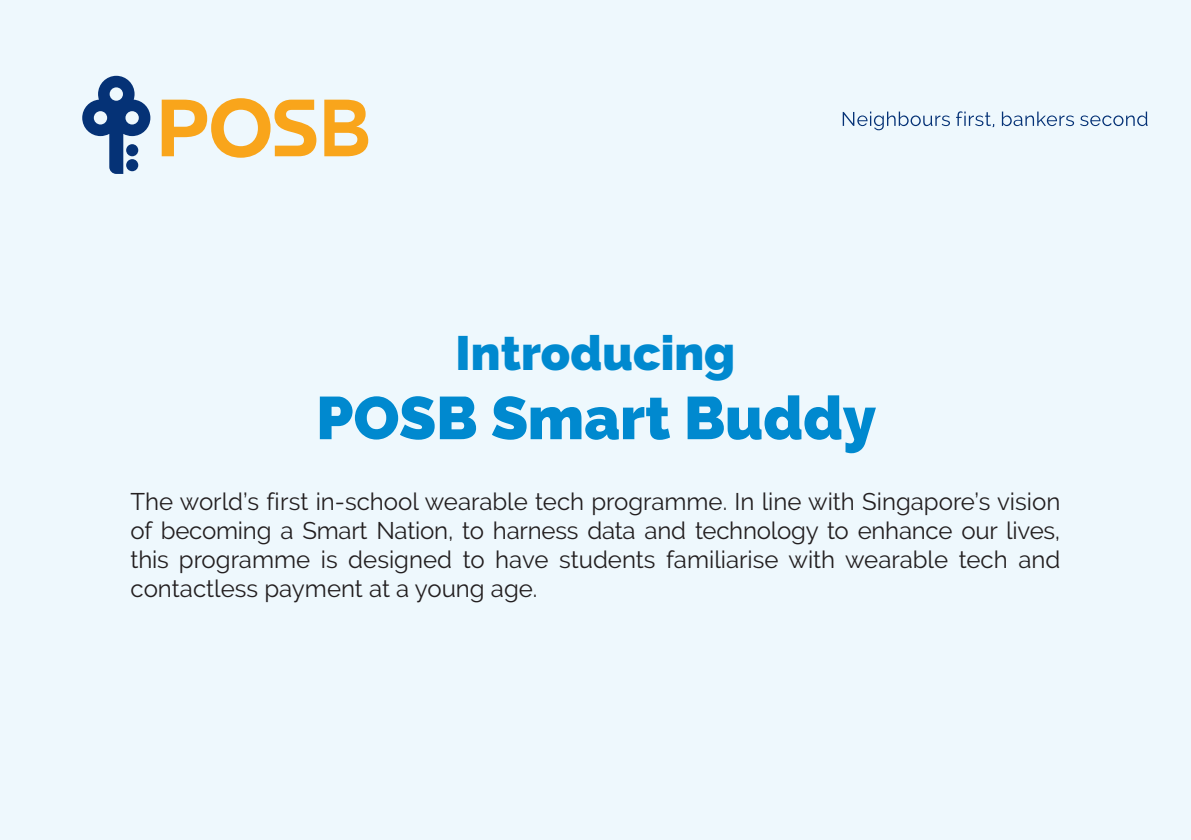
<style>
.page{position:relative;width:1191px;height:840px;background:#fff}
.page>*{position:absolute;margin:0;border:0;box-sizing:border-box;transform-origin:0 0}
.t1{font:900 60px "Raleway";color:#0089cf}
.t2{font:900 48px "Raleway";color:#0089cf}
.t3{font:24px/28.8px "Raleway";color:#231f20;text-align:justify}
</style>
<div class="page">
<div style="left:0;top:0;width:1191px;height:839px;background:#eef8fd"></div>
<svg style="left:162px;top:98px;width:206px;height:60px"></svg>
<svg style="left:82px;top:76px;width:68px;height:98px"></svg>
<svg style="left:842px;top:111px;width:108px;height:19px"></svg>
<svg style="left:956px;top:111px;width:38px;height:16px"></svg>
<svg style="left:1002px;top:111px;width:72px;height:15px"></svg>
<svg style="left:1080px;top:111px;width:67px;height:15px"></svg>
<p class="t2" style="left:455px;top:325px;width:281px">Introducing</p>
<p class="t1" style="left:316px;top:383px;width:561px">POSB Smart Buddy</p>
<p class="t3" style="left:131px;top:487px;width:931px">The world’s first in-school wearable tech programme. In line with Singapore’s vision of becoming a Smart Nation, to harness data and technology to enhance our lives, this programme is designed to have students familiarise with wearable tech and contactless payment at a young age.</p>
</div>
